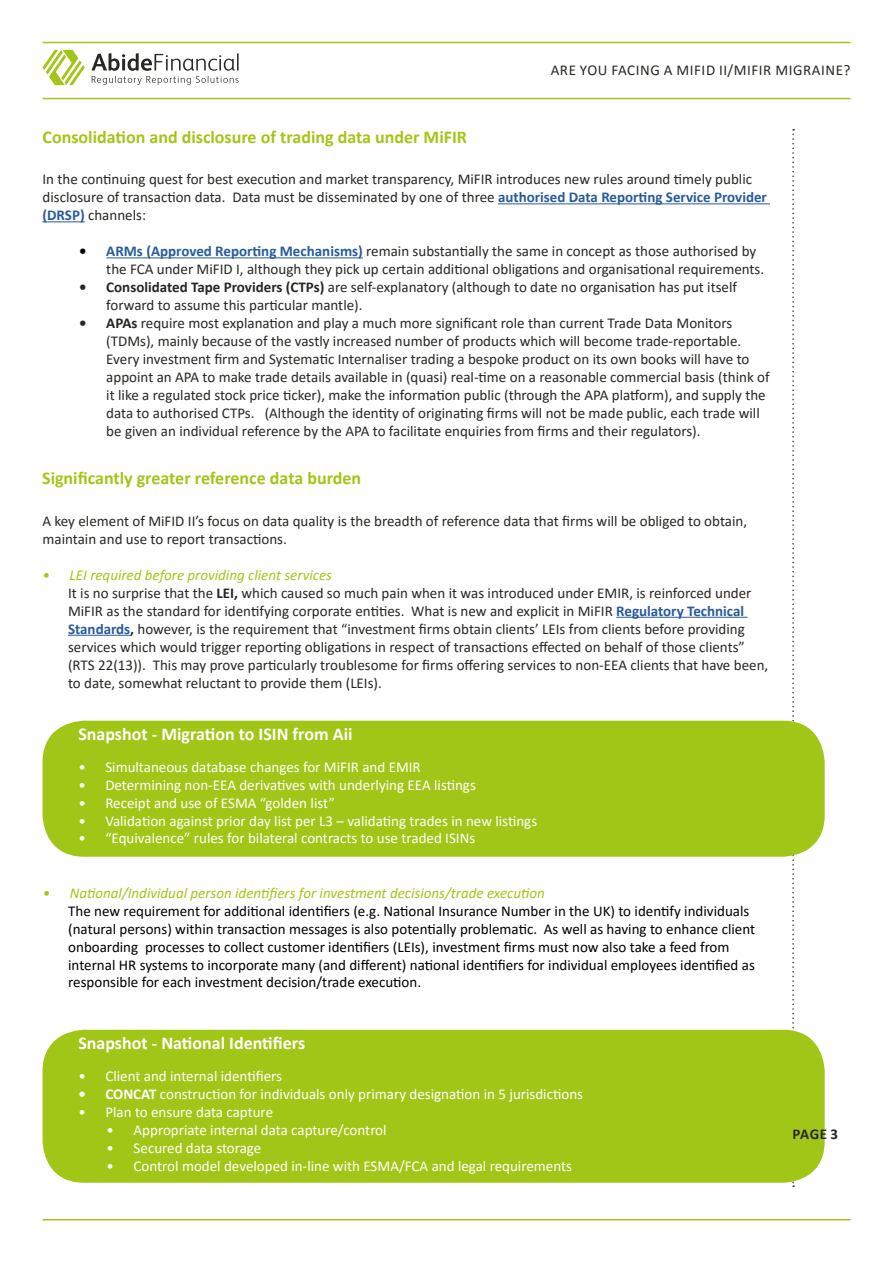
<style>
.page{position:relative;width:893px;height:1263px;background:#fff}
.page>*{position:absolute;margin:0;border:0;box-sizing:border-box;transform-origin:0 0}
.t1{font:700 18px "Calibri";color:#a2c617}
.t2{font:700 18px "Calibri";color:#fff}
.t3{font:15px/18px "Calibri";color:#272823}
.t4{font:15px "Calibri";color:#fff}
.t5{font:15px/17.7px "Calibri";color:#000}
.t6{font:italic 15px "Calibri";color:#a2c617}
.t7{font:15px "Calibri";letter-spacing:.04em;color:#272823}
.t8{font:700 15px "Calibri";color:#272823}
.s1{font-weight:700;color:#275b9b}
.s2{font-weight:700;color:#000}
.s3{font-weight:700}
.s4{font-style:italic;color:#a2c617}
</style>
<div class="page">
<svg style="left:792px;top:129px;width:2px;height:902px"></svg>
<hr style="left:43px;top:42px;width:807px;height:1px;background:#a2c617">
<hr style="left:43px;top:98px;width:807px;height:1px;background:#a2c617">
<svg style="left:43px;top:50px;width:42px;height:35px"></svg>
<svg style="left:92px;top:53px;width:147px;height:32px"></svg>
<hr style="left:616px;top:617px;width:132px;height:1px;background:#275b9b">
<hr style="left:68px;top:635px;width:62px;height:1px;background:#275b9b">
<div style="left:43px;top:721px;width:782px;height:136px;background:#a2c617;border-radius:41px"></div>
<div style="left:43px;top:1030px;width:782px;height:153px;background:#a2c617;border-radius:41px"></div>
<hr style="left:43px;top:1219px;width:807px;height:1px;background:#a2c617">
<hr style="left:498px;top:203px;width:272px;height:1px;background:#275b9b">
<hr style="left:43px;top:221px;width:42px;height:1px;background:#275b9b">
<hr style="left:106px;top:257px;width:257px;height:1px;background:#275b9b">
<p class="t1" style="left:43px;top:124px;width:426px">Consolidation and disclosure of trading data under MiFIR</p>
<p class="t7" style="left:551px;top:60px;width:301px">ARE YOU FACING A MIFID II/MIFIR MIGRAINE?</p>
<p class="t3" style="left:43px;top:170px;width:726px">In the continuing quest for best execution and market transparency, MiFIR introduces new rules around timely public disclosure of transaction data. Data must be disseminated by one of three <span class="s1">authorised Data Reporting Service Provider (DRSP)</span> channels:</p>
<p class="t3" style="left:106px;top:242px;width:659px;text-indent:-27px"><span class="s2">•</span> <span class="s1">ARMs (Approved Reporting Mechanisms)</span> remain substantially the same in concept as those authorised by the FCA under MiFID I, although they pick up certain additional obligations and organisational requirements.</p>
<p class="t3" style="left:106px;top:278px;width:632px;text-indent:-27px"><span class="s3">• Consolidated Tape Providers (CTPs)</span> are self-explanatory (although to date no organisation has put itself forward to assume this particular mantle).</p>
<p class="t3" style="left:106px;top:314px;width:665px;text-indent:-27px"><span class="s3">• APAs</span> require most explanation and play a much more significant role than current Trade Data Monitors (TDMs), mainly because of the vastly increased number of products which will become trade-reportable.<br>Every investment firm and Systematic Internaliser trading a bespoke product on its own books will have to appoint an APA to make trade details available in (quasi) real-time on a reasonable commercial basis (think of it like a regulated stock price ticker), make the information public (through the APA platform), and supply the data to authorised CTPs. (Although the identity of originating firms will not be made public, each trade will be given an individual reference by the APA to facilitate enquiries from firms and their regulators).</p>
<p class="t1" style="left:42px;top:465px;width:321px">Significantly greater reference data burden</p>
<p class="t3" style="left:43px;top:511px;width:706px">A key element of MiFID II’s focus on data quality is the breadth of reference data that firms will be obliged to obtain, maintain and use to report transactions.</p>
<p class="t3" style="left:68px;top:565px;width:702px;text-indent:-26px"><span class="s4">• LEI required before providing client services<br></span>It is no surprise that the <span class="s3">LEI,</span> which caused so much pain when it was introduced under EMIR, is reinforced under MiFIR as the standard for identifying corporate entities. What is new and explicit in MiFIR <span class="s1">Regulatory Technical Standards</span><span class="s3">,</span> however, is the requirement that “investment firms obtain clients’ LEIs from clients before providing services which would trigger reporting obligations in respect of transactions effected on behalf of those clients” (RTS 22(13)). This may prove particularly troublesome for firms offering services to non-EEA clients that have been, to date, somewhat reluctant to provide them (LEIs).</p>
<p class="t2" style="left:78px;top:721px;width:276px">Snapshot - Migration to ISIN from Aii</p>
<p class="t4" style="left:78px;top:757px;width:344px">• Simultaneous database changes for MiFIR and EMIR</p>
<p class="t4" style="left:78px;top:775px;width:399px">• Determining non-EEA derivatives with underlying EEA listings</p>
<p class="t4" style="left:78px;top:793px;width:258px">• Receipt and use of ESMA “golden list”</p>
<p class="t4" style="left:78px;top:811px;width:460px">• Validation against prior day list per L3 – validating trades in new listings</p>
<p class="t4" style="left:78px;top:828px;width:398px">• “Equivalence” rules for bilateral contracts to use traded ISINs</p>
<p class="t6" style="left:43px;top:883px;width:504px">• National/Individual person identifiers for investment decisions/trade execution</p>
<p class="t5" style="left:68px;top:902px;width:688px">The new requirement for additional identifiers (e.g. National Insurance Number in the UK) to identify individuals (natural persons) within transaction messages is also potentially problematic. As well as having to enhance client onboarding processes to collect customer identifiers (LEIs), investment firms must now also take a feed from internal HR systems to incorporate many (and different) national identifiers for individual employees identified as responsible for each investment decision/trade execution.</p>
<p class="t2" style="left:78px;top:1030px;width:228px">Snapshot - National Identifiers</p>
<p class="t4" style="left:78px;top:1066px;width:205px">• Client and internal identifiers</p>
<p class="t4" style="left:78px;top:1084px;width:506px"><span class="s3">• CONCAT</span> construction for individuals only primary designation in 5 jurisdictions</p>
<p class="t4" style="left:78px;top:1102px;width:196px">• Plan to ensure data capture</p>
<p class="t4" style="left:107px;top:1120px;width:282px">• Appropriate internal data capture/control</p>
<p class="t4" style="left:107px;top:1138px;width:156px">• Secured data storage</p>
<p class="t4" style="left:107px;top:1156px;width:467px">• Control model developed in-line with ESMA/FCA and legal requirements</p>
<p class="t8" style="left:793px;top:1123px;width:47px">PAGE 3</p>
</div>
